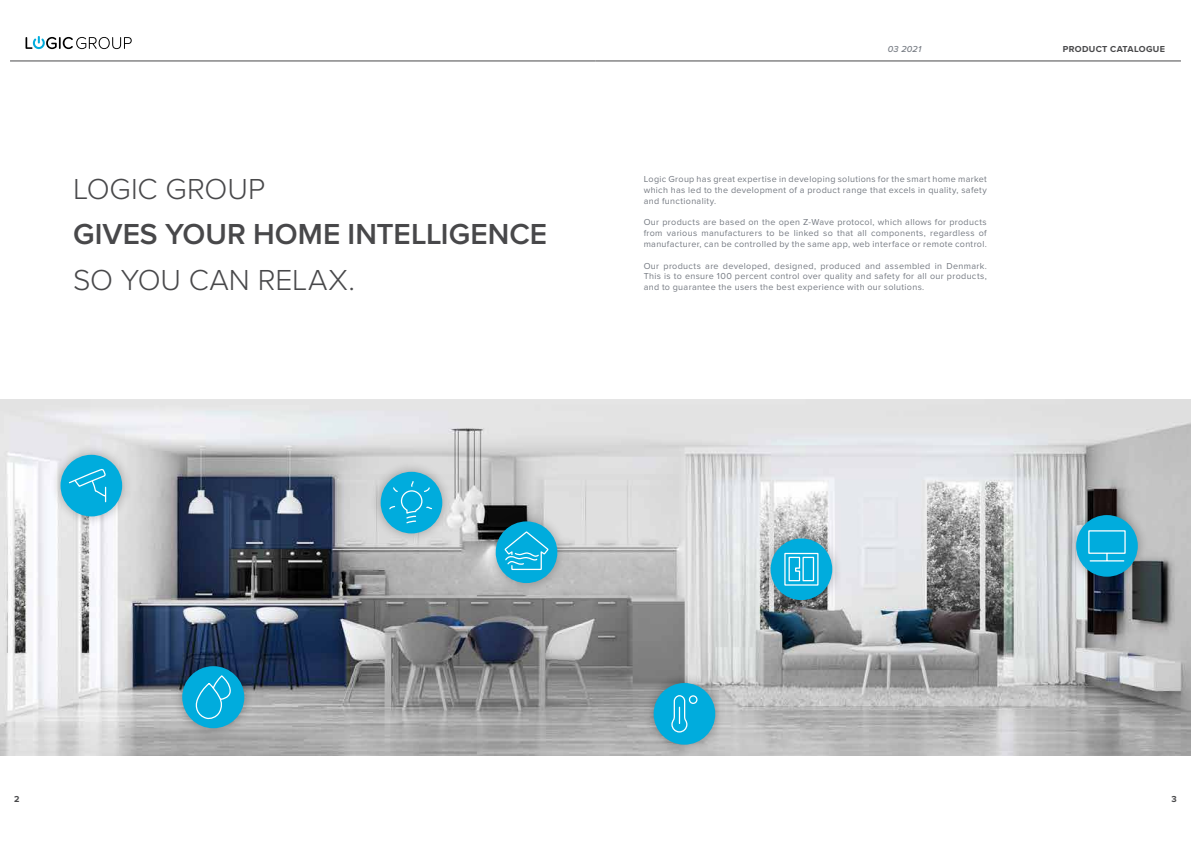
<style>
.page{position:relative;width:1191px;height:842px;background:#fff}
.page>*{position:absolute;margin:0;border:0;box-sizing:border-box;transform-origin:0 0}
.t1{font:600 30px "Proxima Nova";color:#48484a}
.t2{font:300 30px "Proxima Nova";letter-spacing:-.005em;color:#48484a}
.t3{font:9px/10.8px "Proxima Nova";letter-spacing:.035em;color:#757a82;text-align:justify}
.t4{font:700 9px "Proxima Nova";letter-spacing:.035em;color:#48484a}
.t5{font:italic 500 9px "Proxima Nova";letter-spacing:.025em;color:#757a82}
</style>
<div class="page">
<hr style="left:10px;top:61px;width:585px;height:1px;background:#48484a">
<hr style="left:595px;top:61px;width:586px;height:1px;background:#48484a">
<svg style="left:26px;top:36px;width:106px;height:13px"></svg>
<img style="left:0;top:399px;width:1191px;height:356px">
<div style="left:760px;top:528px;width:82px;height:83px;background:#000;opacity:.3"></div>
<div style="left:770px;top:538px;width:62px;height:62px;background:#00acdd;border-radius:50%"></div>
<svg style="left:784px;top:552px;width:35px;height:34px"></svg>
<div style="left:172px;top:655px;width:83px;height:84px;background:#000;opacity:.3"></div>
<div style="left:182px;top:666px;width:62px;height:62px;background:#00acdd;border-radius:50%"></div>
<svg style="left:195px;top:675px;width:36px;height:45px"></svg>
<div style="left:370px;top:461px;width:83px;height:83px;background:#000;opacity:.3"></div>
<div style="left:381px;top:472px;width:61px;height:61px;background:#00acdd;border-radius:50%"></div>
<svg style="left:388px;top:480px;width:45px;height:44px"></svg>
<div style="left:643px;top:672px;width:83px;height:83px;background:#000;opacity:.3"></div>
<div style="left:653px;top:683px;width:62px;height:62px;background:#00acdd;border-radius:50%"></div>
<svg style="left:671px;top:695px;width:27px;height:38px"></svg>
<div style="left:50px;top:444px;width:83px;height:83px;background:#000;opacity:.3"></div>
<div style="left:61px;top:455px;width:61px;height:61px;background:#00acdd;border-radius:50%"></div>
<svg style="left:68px;top:468px;width:39px;height:35px"></svg>
<div style="left:1065px;top:504px;width:83px;height:83px;background:#000;opacity:.3"></div>
<div style="left:1076px;top:515px;width:61px;height:62px;background:#00acdd;border-radius:50%"></div>
<svg style="left:1088px;top:530px;width:38px;height:32px"></svg>
<div style="left:485px;top:511px;width:83px;height:83px;background:#000;opacity:.3"></div>
<div style="left:496px;top:521px;width:61px;height:62px;background:#00acdd;border-radius:50%"></div>
<svg style="left:503px;top:530px;width:46px;height:41px"></svg>
<h1 class="t2" style="left:73px;top:166px;width:193px">LOGIC GROUP</h1>
<h1 class="t1" style="left:73px;top:212px;width:476px">GIVES YOUR HOME INTELLIGENCE</h1>
<h1 class="t2" style="left:73px;top:257px;width:283px">SO YOU CAN RELAX.</h1>
<p class="t5" style="left:887px;top:42px;width:35px">03 2021</p>
<p class="t4" style="left:1062px;top:42px;width:104px">PRODUCT CATALOGUE</p>
<p class="t3" style="left:643px;top:173px;width:345px">Logic Group has great expertise in developing solutions for the smart home market which has led to the development of a product range that excels in quality, safety and functionality.</p>
<p class="t3" style="left:643px;top:217px;width:345px">Our products are based on the open Z-Wave protocol, which allows for products from various manufacturers to be linked so that all components, regardless of manufacturer, can be controlled by the same app, web interface or remote control.</p>
<p class="t3" style="left:643px;top:260px;width:345px">Our products are developed, designed, produced and assembled in Denmark.<br>This is to ensure 100 percent control over quality and safety for all our products, and to guarantee the users the best experience with our solutions.</p>
<p class="t4" style="left:14px;top:793px;width:7px">2</p>
<p class="t4" style="left:1171px;top:793px;width:7px">3</p>
</div>
